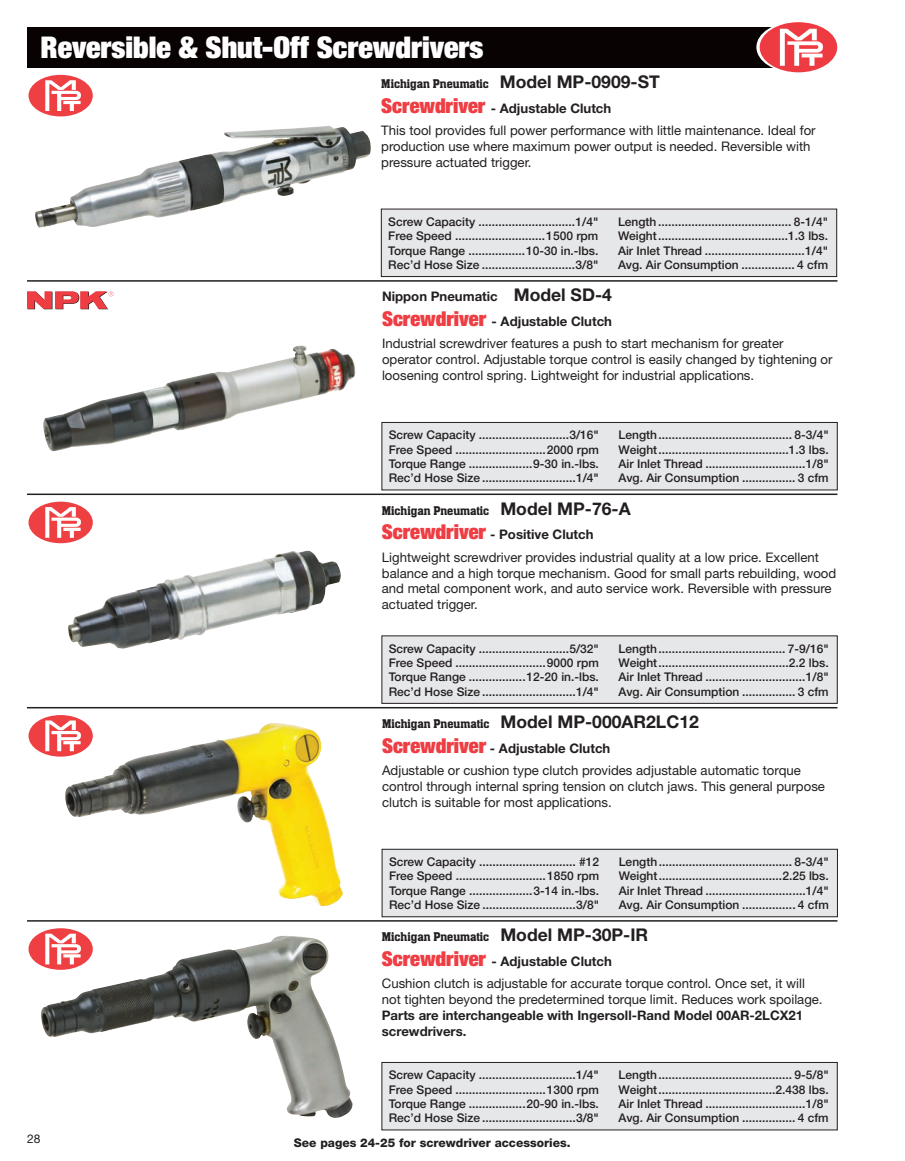
<style>
.page{position:relative;width:905px;height:1161px;background:#fff}
.page>*{position:absolute;margin:0;border:0;box-sizing:border-box;transform-origin:0 0}
.t1{font:900 expanded 30px "Helvetica Neue";color:#fff}
.t2{font:700 17.55px "Helvetica Neue";color:#231f20}
.t3{font:13.2px/15.8px "Helvetica Neue";color:#231f20}
.t4{font:700 13.2px/24.6px "Helvetica Neue";color:#231f20}
.t5{font:13.2px "Aachen Medium Plain";color:#231f20}
.t6{font:500 12px/14.4px "Helvetica Neue";color:#231f20;text-align:justify}
.t7{font:800 12px "Helvetica Neue";color:#231f20}
.t8{font:12px "Helvetica Neue";color:#231f20}
.s1{font-family:"Helvetica Neue";font-weight:700;font-size:17.55px}
.s2{font-weight:900;font-stretch:expanded;font-size:20.4px;color:#ee3d43}
.s3{font-weight:700}
.s4{font-size:17.55px}
.s5{font-family:"Aachen Medium Plain";font-weight:400;font-size:13.2px}
</style>
<div class="page">
<img style="left:43px;top:345px;width:313px;height:107px">
<img style="left:68px;top:550px;width:273px;height:99px">
<img style="left:35px;top:126px;width:336px;height:102px">
<div style="left:382px;top:636px;width:455px;height:67px;background:#e6e7e9"></div>
<div style="left:381px;top:636px;width:456px;height:68px;border:1px solid #231f20"></div>
<div style="left:382px;top:422px;width:455px;height:68px;background:#e6e7e9"></div>
<div style="left:381px;top:422px;width:456px;height:68px;border:1px solid #231f20"></div>
<div style="left:381px;top:209px;width:455px;height:68px;background:#e6e7e9"></div>
<div style="left:381px;top:209px;width:455px;height:68px;border:1px solid #231f20"></div>
<svg style="left:27px;top:291px;width:87px;height:18px"></svg>
<div style="left:27px;top:27px;width:767px;height:41px;background:#080302"></div>
<svg style="left:759px;top:22px;width:78px;height:50px"></svg>
<div style="left:382px;top:1062px;width:455px;height:68px;background:#e6e7e9"></div>
<div style="left:381px;top:1062px;width:456px;height:68px;border:1px solid #231f20"></div>
<img style="left:65px;top:723px;width:278px;height:183px">
<div style="left:382px;top:849px;width:455px;height:68px;background:#e6e7e9"></div>
<div style="left:382px;top:849px;width:455px;height:68px;border:1px solid #231f20"></div>
<hr style="left:27px;top:280px;width:810px;height:2px;background:#231f20">
<hr style="left:27px;top:707px;width:810px;height:1px;background:#231f20">
<hr style="left:27px;top:920px;width:810px;height:2px;background:#231f20">
<img style="left:41px;top:936px;width:312px;height:182px">
<hr style="left:27px;top:494px;width:810px;height:1px;background:#231f20">
<svg style="left:28px;top:75px;width:65px;height:41px"></svg>
<svg style="left:28px;top:502px;width:65px;height:41px"></svg>
<svg style="left:28px;top:715px;width:65px;height:42px"></svg>
<svg style="left:28px;top:928px;width:65px;height:42px"></svg>
<h1 class="t1" style="left:40px;top:28px;width:444px">Reversible &amp; Shut-Off Screwdrivers</h1>
<p class="t5" style="left:381px;top:76px;width:280px">Michigan Pneumatic <span class="s1">Model MP-0909-ST</span></p>
<p class="t3" style="left:381px;top:96px;width:436px;line-height:22.4px"><span class="s2">Screwdriver</span> <span class="s3">- Adjustable clutch<br></span>This tool provides full power performance with little maintenance. Ideal for</p>
<p class="t3" style="left:381px;top:138px;width:431px">production use where maximum power output is needed. Reversible with pressure actuated trigger.</p>
<p class="t6" style="left:388px;top:214px;width:212px">Screw Capacity .............................1/4" Free Speed ...........................1500 rpm Torque Range .................10-30 in.-lbs.<br>Rec’d Hose Size ............................3/8"</p>
<p class="t6" style="left:618px;top:214px;width:212px">Length ........................................ 8-1/4" Weight .......................................1.3 lbs.<br>Air Inlet Thread ..............................1/4" Avg. Air Consumption ................ 4 cfm</p>
<p class="t4" style="left:382px;top:284px;width:231px">Nippon Pneumatic <span class="s4">Model SD-4<br></span><span class="s2">Screwdriver</span> - Adjustable clutch</p>
<p class="t3" style="left:382px;top:336px;width:452px">Industrial screwdriver features a push to start mechanism for greater operator control. Adjustable torque control is easily changed by tightening or loosening control spring. Lightweight for industrial applications.</p>
<p class="t6" style="left:389px;top:428px;width:212px">Screw Capacity ...........................3/16" Free Speed ...........................2000 rpm Torque Range ...................9-30 in.-lbs.<br>Rec’d Hose Size ............................1/4"</p>
<p class="t6" style="left:618px;top:428px;width:212px">Length ........................................ 8-3/4" Weight .......................................1.3 lbs.<br>Air Inlet Thread ..............................1/8" Avg. Air Consumption ................ 3 cfm</p>
<p class="t5" style="left:382px;top:503px;width:250px">Michigan Pneumatic <span class="s1">Model MP-76-A</span></p>
<p class="t3" style="left:382px;top:523px;width:438px;line-height:22.4px"><span class="s2">Screwdriver</span> <span class="s3">- Positive clutch<br></span>Lightweight screwdriver provides industrial quality at a low price. Excellent</p>
<p class="t3" style="left:382px;top:565px;width:456px">balance and a high torque mechanism. Good for small parts rebuilding, wood and metal component work, and auto service work. Reversible with pressure actuated trigger.</p>
<p class="t6" style="left:389px;top:641px;width:212px">Screw Capacity ...........................5/32" Free Speed ...........................9000 rpm Torque Range .................12-20 in.-lbs.<br>Rec’d Hose Size ............................1/4"</p>
<p class="t6" style="left:618px;top:641px;width:212px">Length ...................................... 7-9/16" Weight .......................................2.2 lbs.<br>Air Inlet Thread ..............................1/8" Avg. Air Consumption ................ 3 cfm</p>
<h2 class="t2" style="left:382px;top:711px;width:318px"><span class="s5">Michigan Pneumatic</span> Model MP-000AR2Lc12</h2>
<p class="t3" style="left:382px;top:737px;width:420px;line-height:22.4px"><span class="s2">Screwdriver</span> <span class="s3">- Adjustable clutch<br></span>Adjustable or cushion type clutch provides adjustable automatic torque</p>
<p class="t3" style="left:382px;top:778px;width:444px">control through internal spring tension on clutch jaws. This general purpose clutch is suitable for most applications.</p>
<p class="t6" style="left:389px;top:855px;width:212px">Screw Capacity ............................. #12<br>Free Speed ...........................1850 rpm Torque Range ...................3-14 in.-lbs.<br>Rec’d Hose Size ............................3/8"</p>
<p class="t6" style="left:618px;top:855px;width:212px">Length ........................................ 8-3/4" Weight .....................................2.25 lbs.<br>Air Inlet Thread ..............................1/4" Avg. Air Consumption ................ 4 cfm</p>
<p class="t8" style="left:27px;top:1132px;width:15px">28</p>
<p class="t5" style="left:382px;top:930px;width:268px">Michigan Pneumatic <span class="s1">Model MP-30P-IR</span></p>
<p class="t3" style="left:382px;top:950px;width:424px;line-height:22.4px"><span class="s2">Screwdriver</span> <span class="s3">- Adjustable clutch<br></span>Cushion clutch is adjustable for accurate torque control. Once set, it will</p>
<p class="t3" style="left:382px;top:991px;width:442px">not tighten beyond the predetermined torque limit. Reduces work spoilage.</p>
<p class="t4" style="left:382px;top:1007px;width:423px;line-height:15.8px">Parts are interchangeable with Ingersoll-Rand Model 00AR-2LcX21 screwdrivers.</p>
<p class="t6" style="left:389px;top:1068px;width:212px">Screw Capacity .............................1/4" Free Speed ...........................1300 rpm Torque Range .................20-90 in.-lbs.<br>Rec’d Hose Size ............................3/8"</p>
<p class="t6" style="left:618px;top:1068px;width:212px">Length ........................................ 9-5/8" Weight ...................................2.438 lbs.<br>Air Inlet Thread ..............................1/8" Avg. Air Consumption ................ 4 cfm</p>
<p class="t7" style="left:294px;top:1135px;width:278px">See pages 24-25 for screwdriver accessories.</p>
</div>
